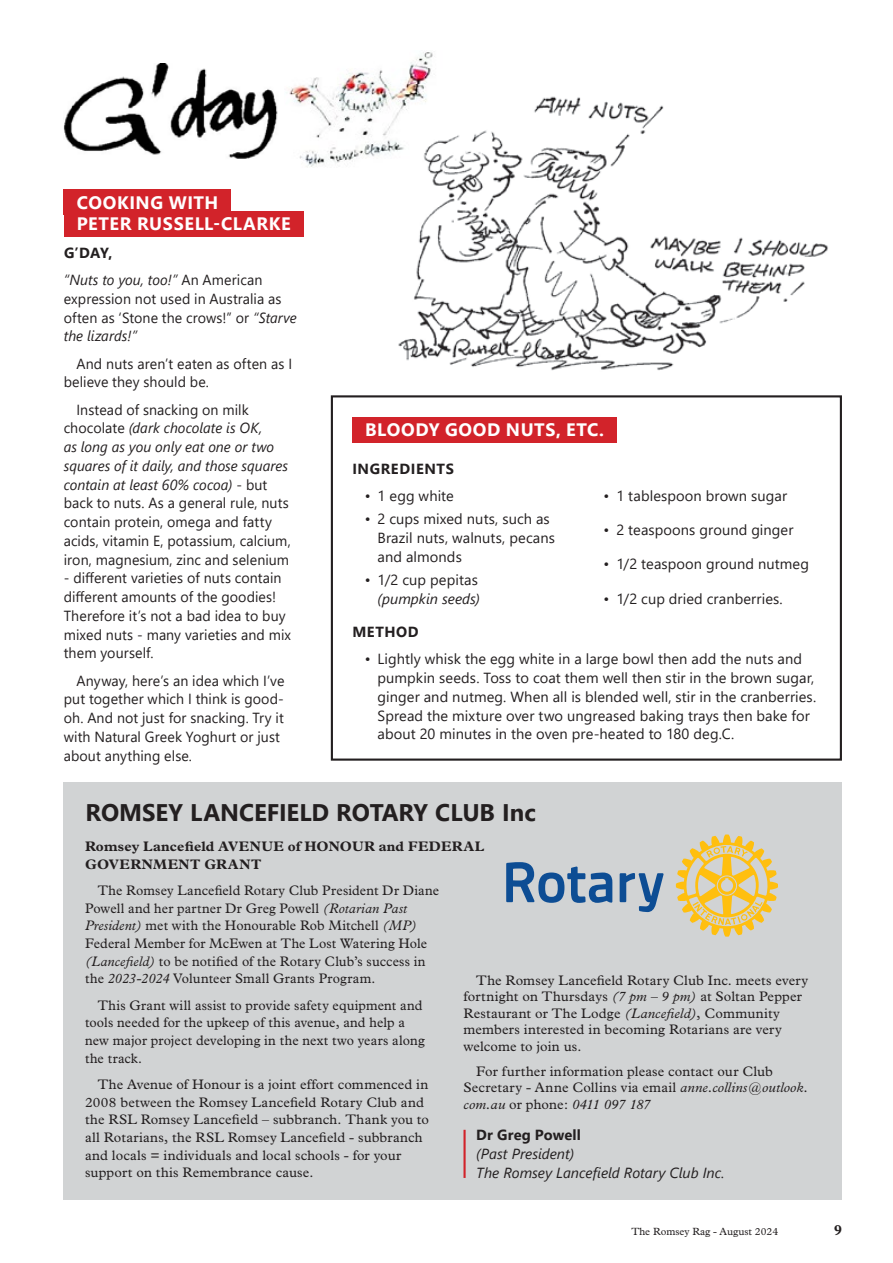
<style>
.page{position:relative;width:893px;height:1263px;background:#fff}
.page>*{position:absolute;margin:0;border:0;box-sizing:border-box;transform-origin:0 0}
.t1{font:700 24px "Segoe UI";letter-spacing:-.005em;color:#231f20}
.t2{font:700 18px/21.6px "Segoe UI";letter-spacing:.03em;color:#fff}
.t3{font:700 15px "Plantin";color:#231f20}
.t4{font:14.7px/18.8px "Segoe UI";letter-spacing:.005em;color:#231f20}
.t5{font:italic 14.7px/27.3px "Segoe UI";color:#231f20}
.t6{font:700 14.7px "Segoe UI";letter-spacing:.035em;color:#231f20}
.t7{font:700 14.7px "Segoe UI";letter-spacing:.01em;color:#231f20}
.t8{font:13.8px/17.7px "Plantin";letter-spacing:.01em;color:#231f20}
.t9{font:700 13.8px/17.7px "Plantin";letter-spacing:.025em;color:#231f20}
.t10{font:10.5px "Plantin";color:#231f20}
.s1{font-weight:700;font-style:normal}
.s2{font-style:normal}
.s3{font-style:italic}
</style>
<div class="page">
<img style="left:398px;top:96px;width:430px;height:275px">
<img style="left:286px;top:52px;width:156px;height:116px">
<img style="left:64px;top:64px;width:214px;height:95px">
<div style="left:64px;top:189px;width:167px;height:26px;background:#d2232a"></div>
<div style="left:64px;top:211px;width:239px;height:26px;background:#d2232a"></div>
<div style="left:352px;top:417px;width:265px;height:25px;background:#d2232a"></div>
<div style="left:331px;top:395px;width:511px;height:366px;border:2px solid #231f20"></div>
<div style="left:64px;top:782px;width:778px;height:417px;background:#d1d3d4"></div>
<svg style="left:506px;top:862px;width:158px;height:50px"></svg>
<svg style="left:676px;top:834px;width:102px;height:103px"></svg>
<hr style="left:463px;top:1130px;width:3px;height:48px;background:#d2232a">
<p class="t2" style="left:77px;top:190px;width:215px">COOKING WITH<br>PETER RUSSELL-CLARKE</p>
<p class="t5" style="left:64px;top:237px;width:200px"><span class="s1">G’DAY,<br></span>“Nuts to you, too!” <span class="s2">An American</span></p>
<p class="t4" style="left:64px;top:288px;width:235px">expression not used in Australia as often as ‘Stone the crows!” or <span class="s3">“Starve the lizards!”</span></p>
<p class="t4" style="left:64px;top:353px;width:230px;text-indent:13px">And nuts aren’t eaten as often as I believe they should be.</p>
<p class="t4" style="left:64px;top:399px;width:228px;text-indent:13px">Instead of snacking on milk chocolate <span class="s3">(dark chocolate is OK,<br>as long as you only eat one or two squares of it daily, and those squares contain at least 60% cocoa)</span> - but back to nuts. As a general rule, nuts contain protein, omega and fatty acids, vitamin E, potassium, calcium, iron, magnesium, zinc and selenium</p>
<p class="t4" style="left:64px;top:567px;width:229px">- different varieties of nuts contain different amounts of the goodies!<br>Therefore it’s not a bad idea to buy mixed nuts - many varieties and mix them yourself.</p>
<p class="t4" style="left:64px;top:670px;width:222px;text-indent:13px">Anyway, here’s an idea which I’ve put together which I think is good&shy;oh. And not just for snacking. Try it with Natural Greek Yoghurt or just about anything else.</p>
<p class="t2" style="left:365px;top:417px;width:240px">BLOODY GOOD NUTS, ETC.</p>
<p class="t6" style="left:352px;top:455px;width:103px">INGREDIENTS</p>
<p class="t4" style="left:365px;top:485px;width:91px">• 1 egg white</p>
<p class="t4" style="left:378px;top:508px;width:179px;text-indent:-13px">• 2 cups mixed nuts, such as<br>Brazil nuts, walnuts, pecans and almonds</p>
<p class="t4" style="left:365px;top:569px;width:115px">• 1/2 cup pepitas</p>
<p class="t5" style="left:378px;top:582px;width:104px">(pumpkin seeds)</p>
<p class="t4" style="left:604px;top:485px;width:185px">• 1 tablespoon brown sugar</p>
<p class="t4" style="left:604px;top:519px;width:191px">• 2 teaspoons ground ginger</p>
<p class="t4" style="left:604px;top:553px;width:207px">• 1/2 teaspoon ground nutmeg</p>
<p class="t4" style="left:604px;top:588px;width:181px">• 1/2 cup dried cranberries.</p>
<p class="t6" style="left:352px;top:618px;width:68px">METHOD</p>
<p class="t4" style="left:378px;top:648px;width:440px;text-indent:-13px">• Lightly whisk the egg white in a large bowl then add the nuts and pumpkin seeds. Toss to coat them well then stir in the brown sugar, ginger and nutmeg. When all is blended well, stir in the cranberries.<br>Spread the mixture over two ungreased baking trays then bake for about 20 minutes in the oven pre-heated to 180 deg.C.</p>
<h1 class="t1" style="left:85px;top:789px;width:452px">ROMSEY LANCEFIELD ROTARY CLUB Inc</h1>
<p class="t9" style="left:85px;top:837px;width:401px">Romsey Lancefield AVENUE of HONOUR and FEDERAL<br>GOVERNMENT GRANT</p>
<p class="t8" style="left:85px;top:881px;width:356px;text-indent:13px">The Romsey Lancefield Rotary Club President Dr Diane Powell and her partner Dr Greg Powell <span class="s3">(Rotarian Past President)</span> met with the Honourable Rob Mitchell <span class="s3">(MP)<br></span>Federal Member for McEwen at The Lost Watering Hole <span class="s3">(Lancefield)</span> to be notified of the Rotary Club’s success in the <span class="s3">2023-2024</span> Volunteer Small Grants Program.</p>
<p class="t8" style="left:85px;top:996px;width:341px;text-indent:13px">This Grant will assist to provide safety equipment and tools needed for the upkeep of this avenue, and help a new major project developing in the next two years along the track.</p>
<p class="t8" style="left:85px;top:1075px;width:346px;text-indent:13px">The Avenue of Honour is a joint effort commenced in 2008 between the Romsey Lancefield Rotary Club and the RSL Romsey Lancefield – subbranch. Thank you to all Rotarians, the RSL Romsey Lancefield - subbranch and locals = individuals and local schools - for your support on this Remembrance cause.</p>
<p class="t8" style="left:463px;top:972px;width:346px;line-height:16.5px;text-indent:13px">The Romsey Lancefield Rotary Club Inc. meets every fortnight on Thursdays <span class="s3">(7 pm – 9 pm)</span> at Soltan Pepper Restaurant or The Lodge <span class="s3">(Lancefield)</span>, Community members interested in becoming Rotarians are very welcome to join us.</p>
<p class="t8" style="left:463px;top:1063px;width:346px;line-height:16.5px;text-indent:13px">For further information please contact our Club<br>Secretary - Anne Collins via email <span class="s3">anne.collins@outlook. com.au</span> or phone: <span class="s3">0411 097 187</span></p>
<p class="t7" style="left:476px;top:1121px;width:106px">Dr Greg Powell</p>
<p class="t5" style="left:476px;top:1142px;width:250px;line-height:18.8px">(Past President)<br>The Romsey Lancefield Rotary Club Inc.</p>
<p class="t10" style="left:631px;top:1225px;width:148px">The Romsey Rag - August 2024</p>
<p class="t3" style="left:834px;top:1221px;width:9px">9</p>
</div>
